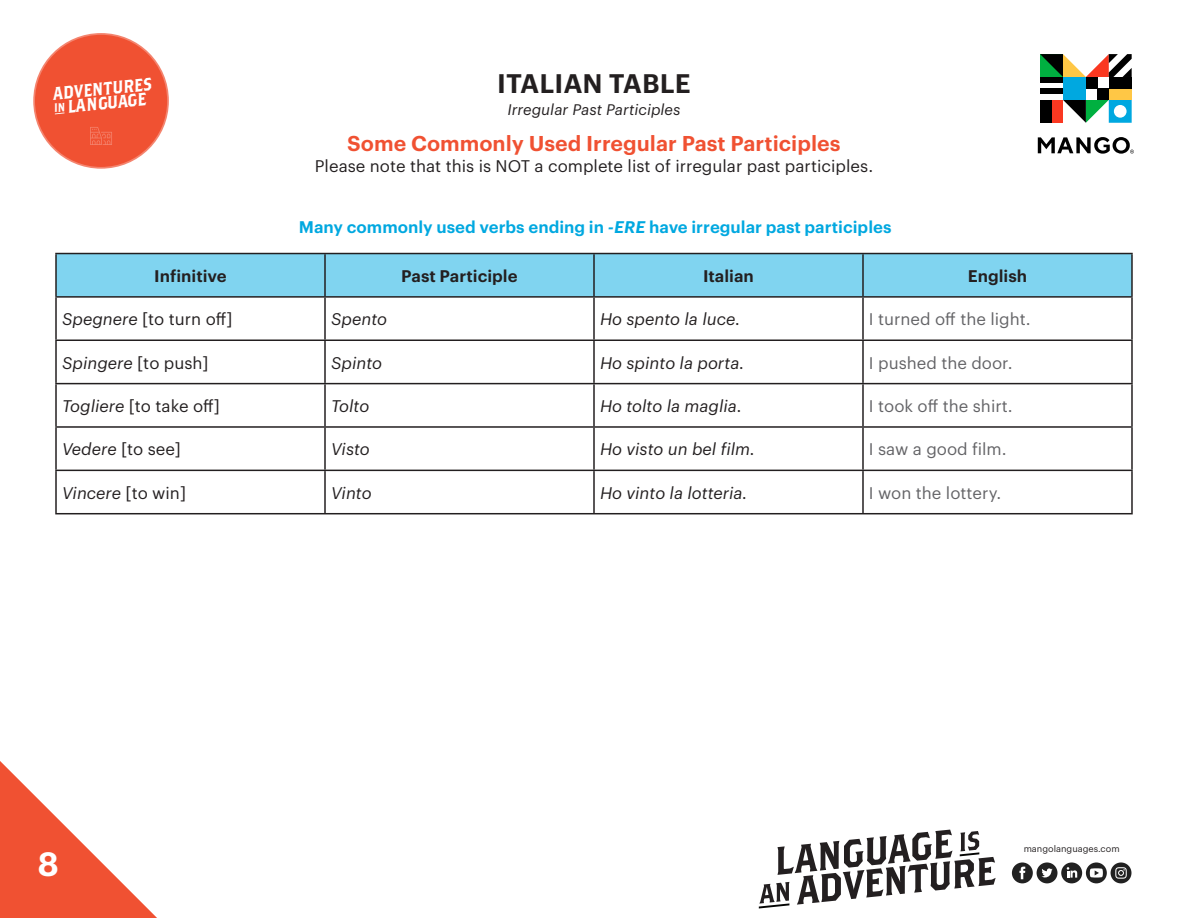
<style>
.page{position:relative;width:1188px;height:918px;background:#fff}
.page>*{position:absolute;margin:0;border:0;box-sizing:border-box;transform-origin:0 0}
.t1{font:600 33px "Graphik LCG";color:#fff}
.t2{font:600 26.25px "Graphik LCG";color:#231f20}
.t3{font:600 21px "Graphik LCG";color:#f05132}
.t4{font:17.85px/14.4px "Brothers OT";color:#fff;scale:.91 1}
.t5{font:italic 16.5px "Graphik LCG";color:#231f20}
.t6{font:16.5px "Graphik LCG";color:#231f20}
.t7{font:16.5px "Graphik LCG";color:#636366}
.t8{font:600 16.5px "Graphik LCG";color:#00a8e0}
.t9{font:600 16.5px "Graphik LCG";color:#231f20}
.t10{font:italic 15px "Graphik LCG";color:#231f20}
.t11{font:9px "Graphik LCG";color:#231f20}
.s1{font-size:12px}
.s2{font-style:italic}
.s3{font-style:normal}
</style>
<div class="page">
<svg style="left:0;top:761px;width:157px;height:157px"></svg>
<svg style="left:1038px;top:137px;width:96px;height:17px"></svg>
<div style="left:1063px;top:77px;width:23px;height:23px;background:#00a8e0"></div>
<div style="left:1097px;top:88px;width:12px;height:12px;background:#000"></div>
<div style="left:1040px;top:77px;width:23px;height:6px;background:#000"></div>
<div style="left:1040px;top:88px;width:23px;height:6px;background:#000"></div>
<svg style="left:1063px;top:100px;width:69px;height:23px"></svg>
<div style="left:1086px;top:77px;width:11px;height:11px;background:#000"></div>
<div style="left:1040px;top:100px;width:23px;height:23px;background:#fa3821"></div>
<div style="left:1040px;top:100px;width:12px;height:23px;background:#000"></div>
<div style="left:1109px;top:77px;width:23px;height:23px;background:#ffc745"></div>
<div style="left:1109px;top:77px;width:23px;height:11px;background:#000"></div>
<svg style="left:1040px;top:54px;width:92px;height:23px"></svg>
<div style="left:33px;top:33px;width:136px;height:136px;background:#f05132;border-radius:50%"></div>
<svg style="left:55px;top:112px;width:10px;height:2px"></svg>
<svg style="left:90px;top:127px;width:22px;height:18px"></svg>
<div style="left:32px;top:31px;width:139px;height:139px;border:3px solid #fff;border-radius:50%"></div>
<svg style="left:759px;top:830px;width:237px;height:78px"></svg>
<div style="left:1086px;top:862px;width:21px;height:21px;background:#212121;border-radius:10px"></div>
<svg style="left:1090px;top:868px;width:13px;height:10px"></svg>
<div style="left:1037px;top:862px;width:20px;height:21px;background:#212121;border-radius:10px"></div>
<svg style="left:1041px;top:868px;width:12px;height:9px"></svg>
<div style="left:1061px;top:862px;width:21px;height:21px;background:#212121;border-radius:10px"></div>
<svg style="left:1067px;top:867px;width:10px;height:11px"></svg>
<div style="left:1012px;top:862px;width:21px;height:21px;background:#212121;border-radius:10px"></div>
<svg style="left:1019px;top:867px;width:6px;height:12px"></svg>
<div style="left:1111px;top:862px;width:20px;height:21px;background:#212121;border-radius:10px"></div>
<svg style="left:1115px;top:867px;width:12px;height:12px"></svg>
<div style="left:57px;top:254px;width:1074px;height:42px;background:#80d4f0"></div>
<hr style="left:55px;top:253px;width:270px;height:1px;background:#231f20">
<hr style="left:55px;top:254px;width:2px;height:42px;background:#231f20">
<hr style="left:325px;top:253px;width:269px;height:1px;background:#231f20">
<hr style="left:324px;top:254px;width:2px;height:42px;background:#231f20">
<hr style="left:594px;top:253px;width:269px;height:1px;background:#231f20">
<hr style="left:593px;top:254px;width:2px;height:42px;background:#231f20">
<hr style="left:863px;top:253px;width:270px;height:1px;background:#231f20">
<hr style="left:862px;top:254px;width:2px;height:42px;background:#231f20">
<hr style="left:1131px;top:254px;width:2px;height:42px;background:#231f20">
<hr style="left:55px;top:296px;width:270px;height:2px;background:#231f20">
<hr style="left:55px;top:298px;width:2px;height:42px;background:#231f20">
<hr style="left:325px;top:296px;width:269px;height:2px;background:#231f20">
<hr style="left:324px;top:298px;width:2px;height:42px;background:#231f20">
<hr style="left:594px;top:296px;width:269px;height:2px;background:#231f20">
<hr style="left:593px;top:298px;width:2px;height:42px;background:#231f20">
<hr style="left:863px;top:296px;width:270px;height:2px;background:#231f20">
<hr style="left:862px;top:298px;width:2px;height:42px;background:#231f20">
<hr style="left:1131px;top:298px;width:2px;height:42px;background:#231f20">
<hr style="left:55px;top:340px;width:270px;height:1px;background:#231f20">
<hr style="left:55px;top:341px;width:2px;height:42px;background:#231f20">
<hr style="left:325px;top:340px;width:269px;height:1px;background:#231f20">
<hr style="left:324px;top:341px;width:2px;height:42px;background:#231f20">
<hr style="left:594px;top:340px;width:269px;height:1px;background:#231f20">
<hr style="left:593px;top:341px;width:2px;height:42px;background:#231f20">
<hr style="left:863px;top:340px;width:270px;height:1px;background:#231f20">
<hr style="left:862px;top:341px;width:2px;height:42px;background:#231f20">
<hr style="left:1131px;top:341px;width:2px;height:42px;background:#231f20">
<hr style="left:55px;top:383px;width:270px;height:1px;background:#231f20">
<hr style="left:55px;top:384px;width:2px;height:42px;background:#231f20">
<hr style="left:325px;top:383px;width:269px;height:1px;background:#231f20">
<hr style="left:324px;top:384px;width:2px;height:42px;background:#231f20">
<hr style="left:594px;top:383px;width:269px;height:1px;background:#231f20">
<hr style="left:593px;top:384px;width:2px;height:42px;background:#231f20">
<hr style="left:863px;top:383px;width:270px;height:1px;background:#231f20">
<hr style="left:862px;top:384px;width:2px;height:42px;background:#231f20">
<hr style="left:1131px;top:384px;width:2px;height:42px;background:#231f20">
<hr style="left:55px;top:426px;width:270px;height:2px;background:#231f20">
<hr style="left:55px;top:428px;width:2px;height:42px;background:#231f20">
<hr style="left:325px;top:426px;width:269px;height:2px;background:#231f20">
<hr style="left:324px;top:428px;width:2px;height:42px;background:#231f20">
<hr style="left:594px;top:426px;width:269px;height:2px;background:#231f20">
<hr style="left:593px;top:428px;width:2px;height:42px;background:#231f20">
<hr style="left:863px;top:426px;width:270px;height:2px;background:#231f20">
<hr style="left:862px;top:428px;width:2px;height:42px;background:#231f20">
<hr style="left:1131px;top:428px;width:2px;height:42px;background:#231f20">
<hr style="left:55px;top:470px;width:270px;height:1px;background:#231f20">
<hr style="left:55px;top:471px;width:2px;height:42px;background:#231f20">
<hr style="left:325px;top:470px;width:269px;height:1px;background:#231f20">
<hr style="left:324px;top:471px;width:2px;height:42px;background:#231f20">
<hr style="left:594px;top:470px;width:269px;height:1px;background:#231f20">
<hr style="left:593px;top:471px;width:2px;height:42px;background:#231f20">
<hr style="left:863px;top:470px;width:270px;height:1px;background:#231f20">
<hr style="left:862px;top:471px;width:2px;height:42px;background:#231f20">
<hr style="left:1131px;top:471px;width:2px;height:42px;background:#231f20">
<hr style="left:55px;top:513px;width:270px;height:1px;background:#231f20">
<hr style="left:325px;top:513px;width:269px;height:1px;background:#231f20">
<hr style="left:594px;top:513px;width:269px;height:1px;background:#231f20">
<hr style="left:863px;top:513px;width:270px;height:1px;background:#231f20">
<p class="t4" style="left:52px;top:88px;width:111px;rotate:-6deg">ADVENTURES<br><span class="s1">IN</span> LANGUAGE</p>
<p class="t2" style="left:497px;top:63px;width:195px">ITALIAN TABLE</p>
<p class="t10" style="left:507px;top:98px;width:175px">Irregular Past Participles</p>
<p class="t3" style="left:347px;top:128px;width:495px">Some Commonly Used Irregular Past Participles</p>
<p class="t6" style="left:315px;top:154px;width:560px">Please note that this is NOT a complete list of irregular past participles.</p>
<p class="t8" style="left:299px;top:214px;width:594px">Many commonly used verbs ending in <span class="s2">-ERE</span> have irregular past participles</p>
<p class="t9" style="left:154px;top:263px;width:74px">Infinitive</p>
<p class="t9" style="left:401px;top:263px;width:118px">Past Participle</p>
<p class="t9" style="left:703px;top:263px;width:52px">Italian</p>
<p class="t9" style="left:968px;top:263px;width:61px">English</p>
<p class="t6" style="left:62px;top:307px;width:172px"><span class="s2">Spegnere</span> [to turn off]</p>
<p class="t5" style="left:331px;top:307px;width:58px">Spento</p>
<p class="t5" style="left:600px;top:307px;width:142px">Ho spento la luce.</p>
<p class="t7" style="left:869px;top:307px;width:163px">I turned off the light.</p>
<p class="t5" style="left:62px;top:350px;width:148px">Spingere <span class="s3">[to push]</span></p>
<p class="t5" style="left:331px;top:350px;width:53px">Spinto</p>
<p class="t5" style="left:600px;top:350px;width:146px">Ho spinto la porta.</p>
<p class="t7" style="left:869px;top:350px;width:145px">I pushed the door.</p>
<p class="t6" style="left:62px;top:394px;width:159px"><span class="s2">Togliere</span> [to take off]</p>
<p class="t5" style="left:331px;top:394px;width:40px">Tolto</p>
<p class="t5" style="left:600px;top:394px;width:143px">Ho tolto la maglia.</p>
<p class="t7" style="left:869px;top:394px;width:145px">I took off the shirt.</p>
<p class="t6" style="left:62px;top:437px;width:120px"><span class="s2">Vedere</span> [to see]</p>
<p class="t5" style="left:331px;top:437px;width:40px">Visto</p>
<p class="t5" style="left:600px;top:437px;width:157px">Ho visto un bel film.</p>
<p class="t7" style="left:869px;top:437px;width:139px">I saw a good film.</p>
<p class="t5" style="left:62px;top:480px;width:126px">Vincere <span class="s3">[to win]</span></p>
<p class="t5" style="left:331px;top:480px;width:42px">Vinto</p>
<p class="t5" style="left:600px;top:480px;width:149px">Ho vinto la lotteria.</p>
<p class="t7" style="left:869px;top:480px;width:134px">I won the lottery.</p>
<p class="t1" style="left:37px;top:839px;width:23px">8</p>
<p class="t11" style="left:1024px;top:842px;width:98px">mangolanguages.com</p>
</div>
